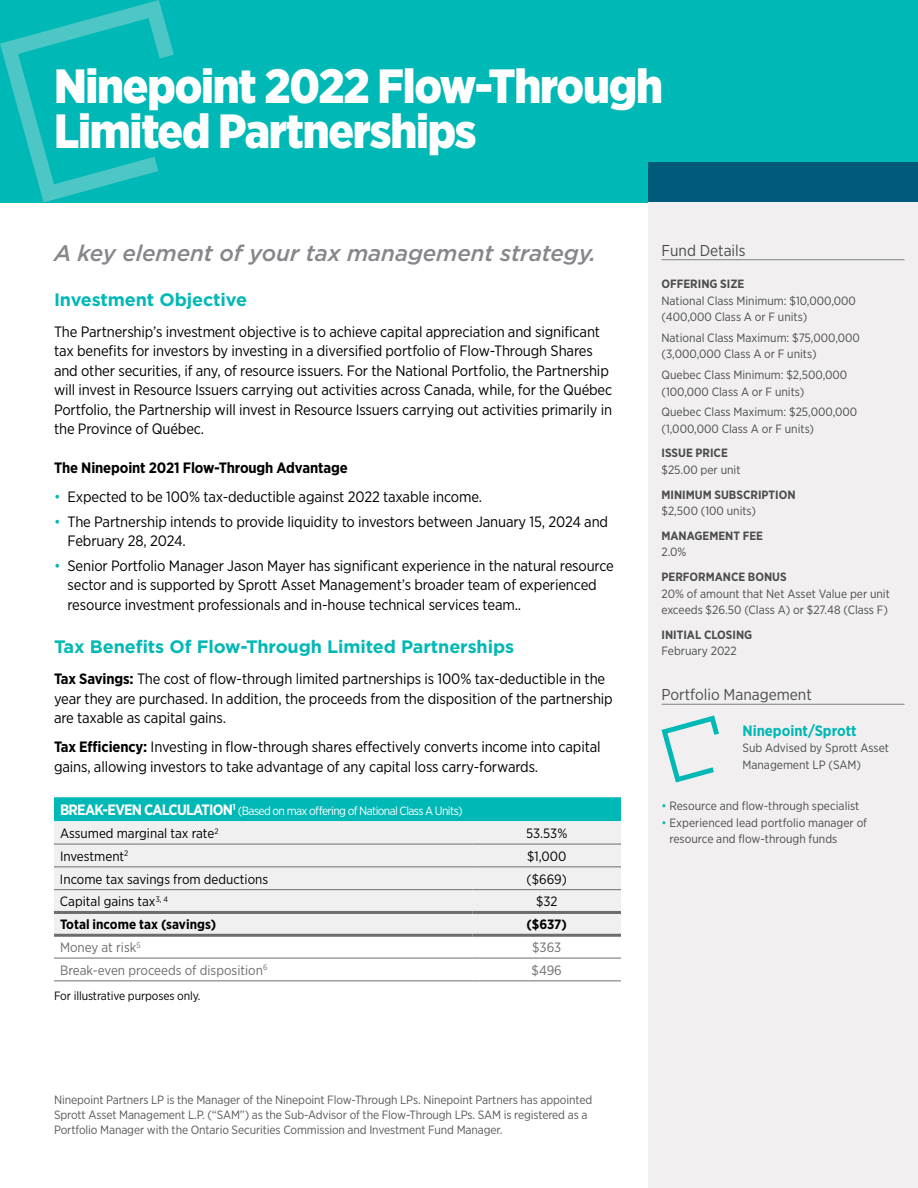
<style>
.page{position:relative;width:918px;height:1188px;background:#fff}
.page>*{position:absolute;margin:0;border:0;box-sizing:border-box;transform-origin:0 0}
.t1{font:900 48px/45px "Gotham Narrow";letter-spacing:-.025em;color:#fff}
.t2{font:italic 500 22.5px "Gotham";letter-spacing:-.005em;color:#86878b}
.t3{font:700 18px "Gotham";letter-spacing:-.005em;color:#00b8b5}
.t4{font:15.75px "Gotham Narrow";color:#4d4d4e}
.t5{font:15px/19.5px "Gotham Narrow";letter-spacing:-.01em;color:#000}
.t6{font:700 15px "Gotham Narrow";letter-spacing:-.01em;color:#000}
.t7{font:700 15px "Gotham Narrow";color:#00b8b5}
.t8{font:13.5px "Gotham Narrow";color:#000}
.t9{font:13.5px "Gotham Narrow";color:#6d6d71}
.t10{font:700 13.5px "Gotham Narrow";color:#000}
.t11{font:12px/16.5px "Gotham Narrow";color:#4d4d4e}
.t12{font:12px/15px "Gotham Narrow";letter-spacing:-.01em;color:#57595b}
.t13{font:700 12px "Gotham Narrow";color:#4d4d4e}
.t14{font:12px "Gotham Narrow";letter-spacing:-.05em;color:#fff}
.t15{font:12px "Gotham Narrow";letter-spacing:-.01em;color:#000}
.s1{color:#00b8b5}
.s2{font-weight:700}
.s3{font-weight:700;font-size:15px}
.s4{color:#00bab3}
</style>
<div class="page">
<div style="left:0;top:0;width:918px;height:202px;background:#00b8b5"></div>
<div style="left:648px;top:162px;width:270px;height:40px;background:#015a7a"></div>
<div style="left:648px;top:202px;width:270px;height:986px;background:#f1efef"></div>
<div style="left:54px;top:797px;width:567px;height:24px;background:#00b8b5"></div>
<div style="left:54px;top:821px;width:567px;height:113px;background:#f0f0f0"></div>
<hr style="left:54px;top:844px;width:418px;height:1px;background:#6d6d71">
<hr style="left:54px;top:866px;width:418px;height:1px;background:#6d6d71">
<hr style="left:54px;top:889px;width:418px;height:1px;background:#6d6d71">
<hr style="left:54px;top:958px;width:418px;height:1px;background:#6d6d71">
<hr style="left:54px;top:980px;width:418px;height:1px;background:#6d6d71">
<hr style="left:54px;top:911px;width:418px;height:3px;background:#6d6d71">
<hr style="left:54px;top:934px;width:418px;height:3px;background:#6d6d71">
<hr style="left:472px;top:844px;width:149px;height:1px;background:#6d6d71">
<hr style="left:472px;top:866px;width:149px;height:1px;background:#6d6d71">
<hr style="left:472px;top:889px;width:149px;height:1px;background:#6d6d71">
<hr style="left:472px;top:958px;width:149px;height:1px;background:#6d6d71">
<hr style="left:472px;top:980px;width:149px;height:1px;background:#6d6d71">
<hr style="left:472px;top:911px;width:149px;height:3px;background:#6d6d71">
<hr style="left:472px;top:934px;width:149px;height:3px;background:#6d6d71">
<hr style="left:662px;top:259px;width:242px;height:1px;background:#7f8284">
<hr style="left:662px;top:704px;width:242px;height:1px;background:#7f8284">
<svg style="left:661px;top:716px;width:58px;height:67px"></svg>
<svg style="left:0;top:0;width:174px;height:203px"></svg>
<h1 class="t1" style="left:54px;top:63px;width:610px">Ninepoint 2022 Flow-Through<br>Limited Partnerships</h1>
<h2 class="t2" style="left:54px;top:238px;width:544px">A key element of your tax management strategy.</h2>
<p class="t3" style="left:54px;top:288px;width:195px">Investment Objective</p>
<p class="t5" style="left:54px;top:321px;width:560px">The Partnership’s investment objective is to achieve capital appreciation and significant tax benefits for investors by investing in a diversified portfolio of Flow-Through Shares and other securities, if any, of resource issuers. For the National Portfolio, the Partnership will invest in Resource Issuers carrying out activities across Canada, while, for the Québec Portfolio, the Partnership will invest in Resource Issuers carrying out activities primarily in the Province of Québec.</p>
<p class="t6" style="left:54px;top:458px;width:295px">The Ninepoint 2021 Flow-Through Advantage</p>
<p class="t5" style="left:54px;top:487px;width:430px"><span class="s1">•</span> Expected to be 100% tax-deductible against 2022 taxable income.</p>
<p class="t5" style="left:68px;top:512px;width:542px;text-indent:-14px"><span class="s1">•</span> The Partnership intends to provide liquidity to investors between January 15, 2024 and<br>February 28, 2024.</p>
<p class="t5" style="left:68px;top:555px;width:548px;text-indent:-14px"><span class="s1">•</span> Senior Portfolio Manager Jason Mayer has significant experience in the natural resource sector and is supported by Sprott Asset Management’s broader team of experienced resource investment professionals and in-house technical services team..</p>
<p class="t3" style="left:54px;top:635px;width:462px">Tax Benefits Of Flow-Through Limited Partnerships</p>
<p class="t5" style="left:54px;top:669px;width:560px"><span class="s2">Tax Savings:</span> The cost of flow-through limited partnerships is 100% tax-deductible in the year they are purchased. In addition, the proceeds from the disposition of the partnership are taxable as capital gains.</p>
<p class="t5" style="left:54px;top:737px;width:548px"><span class="s2">Tax Efficiency:</span> Investing in flow-through shares effectively converts income into capital gains, allowing investors to take advantage of any capital loss carry-forwards.</p>
<p class="t14" style="left:60px;top:804px;width:404px"><span class="s3">BREAK-EVEN CALCULATION</span><sup>1</sup> (Based on max offering of National Class A Units)</p>
<p class="t8" style="left:60px;top:825px;width:160px">Assumed marginal tax rate<sup>2</sup></p>
<p class="t8" style="left:526px;top:825px;width:43px">53.53%</p>
<p class="t8" style="left:60px;top:848px;width:70px">Investment<sup>2</sup></p>
<p class="t8" style="left:527px;top:848px;width:41px">$1,000</p>
<p class="t8" style="left:60px;top:871px;width:210px">Income tax savings from deductions</p>
<p class="t8" style="left:527px;top:871px;width:42px">($669)</p>
<p class="t8" style="left:60px;top:893px;width:109px">Capital gains tax<sup>3,</sup> <sup>4</sup></p>
<p class="t8" style="left:536px;top:893px;width:23px">$32</p>
<p class="t10" style="left:60px;top:916px;width:158px">Total income tax (savings)</p>
<p class="t10" style="left:526px;top:916px;width:42px">($637)</p>
<p class="t9" style="left:60px;top:939px;width:82px">Money at risk<sup>5</sup></p>
<p class="t9" style="left:532px;top:939px;width:30px">$363</p>
<p class="t9" style="left:60px;top:962px;width:209px">Break-even proceeds of disposition<sup>6</sup></p>
<p class="t9" style="left:532px;top:962px;width:32px">$496</p>
<p class="t15" style="left:54px;top:988px;width:148px">For illustrative purposes only.</p>
<p class="t12" style="left:54px;top:1092px;width:540px">Ninepoint Partners LP is the Manager of the Ninepoint Flow-Through LPs. Ninepoint Partners has appointed<br>Sprott Asset Management L.P. (“SAM”) as the Sub-Advisor of the Flow-Through LPs. SAM is registered as a<br>Portfolio Manager with the Ontario Securities Commission and Investment Fund Manager.</p>
<p class="t4" style="left:662px;top:240px;width:86px">Fund Details</p>
<p class="t13" style="left:662px;top:276px;width:84px">OFFERING SIZE</p>
<p class="t11" style="left:662px;top:292px;width:196px">National Class Minimum: $10,000,000 (400,000 Class A or F units)</p>
<p class="t11" style="left:662px;top:329px;width:200px">National Class Maximum: $75,000,000 (3,000,000 Class A or F units)</p>
<p class="t11" style="left:662px;top:366px;width:187px">Quebec Class Minimum: $2,500,000 (100,000 Class A or F units)</p>
<p class="t11" style="left:662px;top:403px;width:197px">Quebec Class Maximum: $25,000,000 (1,000,000 Class A or F units)</p>
<p class="t13" style="left:662px;top:445px;width:68px">ISSUE PRICE</p>
<p class="t11" style="left:662px;top:461px;width:81px">$25.00 per unit</p>
<p class="t13" style="left:662px;top:487px;width:136px">MINIMUM SUBSCRIPTION</p>
<p class="t11" style="left:662px;top:502px;width:96px">$2,500 (100 units)</p>
<p class="t13" style="left:662px;top:528px;width:103px">MANAGEMENT FEE</p>
<p class="t11" style="left:662px;top:544px;width:26px">2.0%</p>
<p class="t13" style="left:662px;top:569px;width:127px">PERFORMANCE BONUS</p>
<p class="t11" style="left:662px;top:585px;width:230px">20% of amount that Net Asset Value per unit exceeds $26.50 (Class A) or $27.48 (Class F)</p>
<p class="t13" style="left:662px;top:627px;width:92px">INITIAL CLOSING</p>
<p class="t11" style="left:662px;top:643px;width:77px">February 2022</p>
<p class="t4" style="left:662px;top:685px;width:152px">Portfolio Management</p>
<p class="t7" style="left:742px;top:721px;width:116px">Ninepoint/Sprott</p>
<p class="t11" style="left:742px;top:740px;width:148px">Sub Advised by Sprott Asset<br>Management LP (SAM)</p>
<p class="t11" style="left:662px;top:797px;width:199px"><span class="s1">•</span> Resource and flow-through specialist</p>
<p class="t11" style="left:669px;top:814px;width:199px;text-indent:-8px"><span class="s4">•</span> Experienced lead portfolio manager of resource and flow-through funds</p>
</div>
